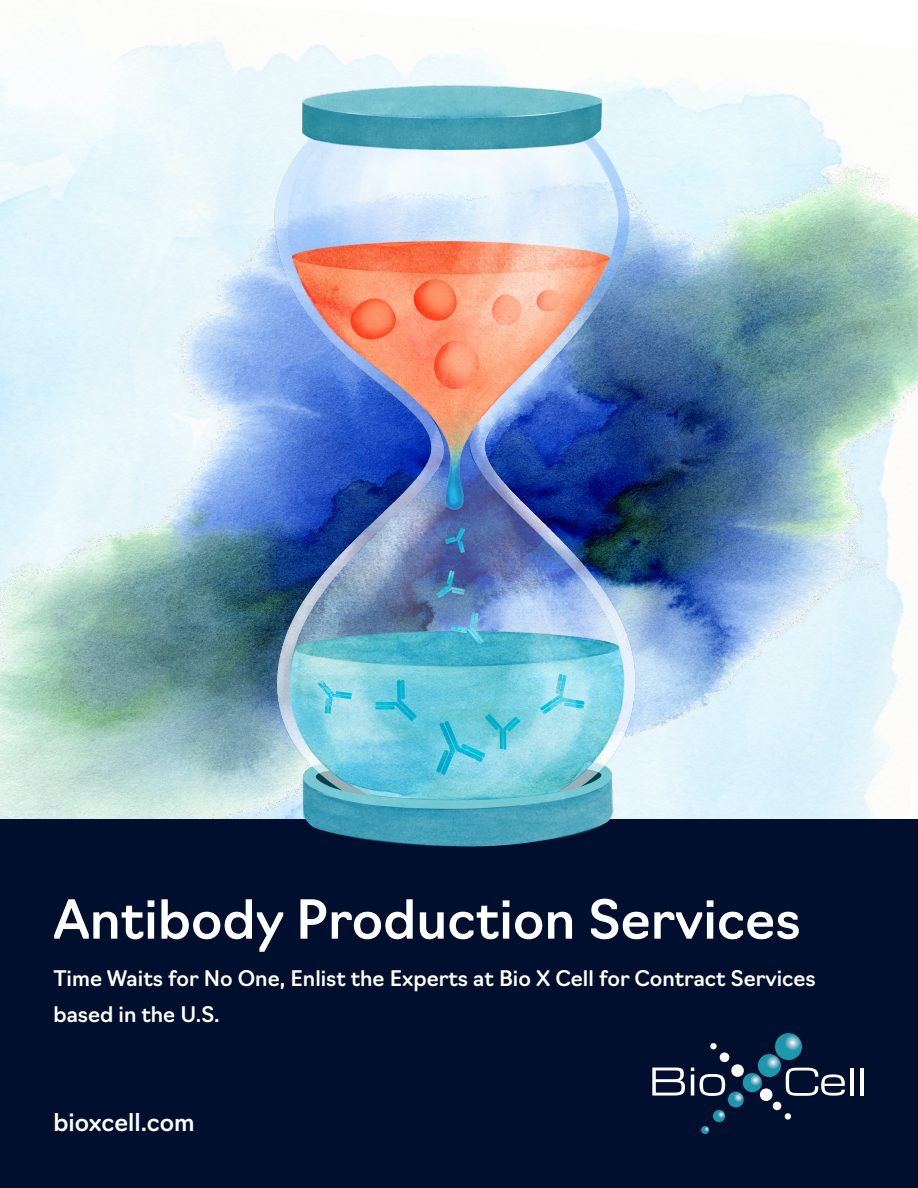
<style>
.page{position:relative;width:918px;height:1188px;background:#fff}
.page>*{position:absolute;margin:0;border:0;box-sizing:border-box;transform-origin:0 0}
.t1{font:500 52.5px "Navigo";color:#fff}
.t2{font:500 24px "Navigo";color:#fff}
.t3{font:500 21px/35.5px "Navigo";color:#fff}
</style>
<div class="page">
<div style="left:0;top:819px;width:918px;height:369px;background:#010f2e"></div>
<img style="left:0;top:28px;width:918px;height:1055px">
<svg style="left:652px;top:1068px;width:33px;height:28px"></svg>
<hr style="left:691px;top:1075px;width:3px;height:21px;background:#fff">
<hr style="left:850px;top:1068px;width:4px;height:27px;background:#fff">
<hr style="left:861px;top:1068px;width:3px;height:27px;background:#fff">
<svg style="left:700px;top:1033px;width:145px;height:101px"></svg>
<p class="t1" style="left:53px;top:878px;width:749px">Antibody Production Services</p>
<p class="t3" style="left:53px;top:959px;width:764px">Time Waits for No One, Enlist the Experts at Bio X Cell for Contract Services based in the U.S.</p>
<p class="t2" style="left:53px;top:1103px;width:143px">bioxcell.com</p>
</div>
